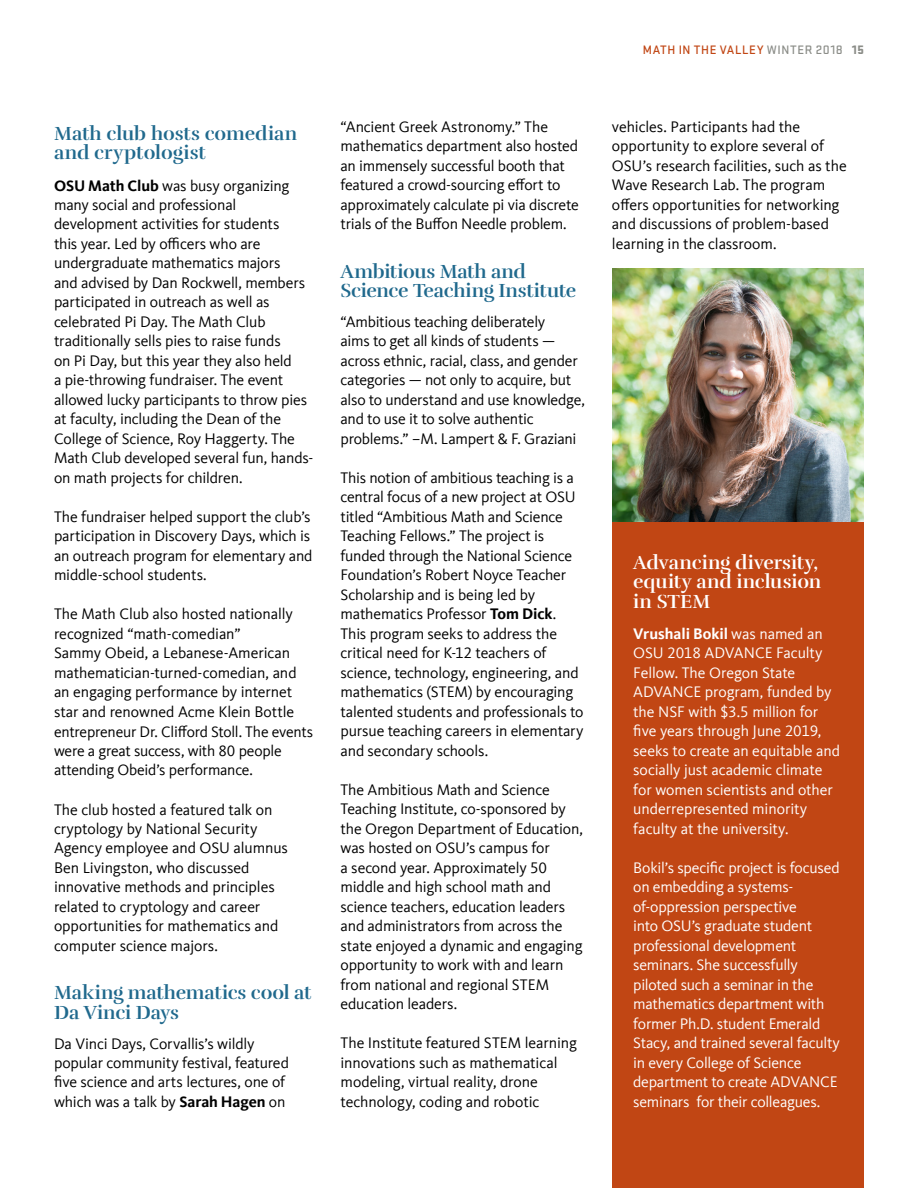
<style>
.page{position:relative;width:918px;height:1188px;background:#fff}
.page>*{position:absolute;margin:0;border:0;box-sizing:border-box;transform-origin:0 0}
.t1{font:19.5px/19.5px "Rufina Stencil Bold";letter-spacing:-.005em;color:#20698d}
.t2{font:19.5px/19.5px "Rufina Stencil Bold";color:#fff}
.t3{font:15.75px/19.5px "Kievit Offc";letter-spacing:-.01em;color:#000}
.t4{font:15.75px/19.5px "Kievit Offc";letter-spacing:-.01em;color:#fff}
.t5{font:500 12.75px "Stratum 2";letter-spacing:.055em;color:#c14614}
.s1{font-weight:700}
.s2{color:#8b8d88}
.s3{font-weight:900;color:#8b8d88}
</style>
<div class="page">
<div style="left:612px;top:522px;width:252px;height:666px;background:#c14614"></div>
<img style="left:612px;top:268px;width:252px;height:254px">
<p class="t1" style="left:54px;top:124px;width:245px">Math club hosts comedian and cryptologist</p>
<p class="t3" style="left:54px;top:176px;width:261px"><span class="s1">OSU Math Club</span> was busy organizing many social and professional development activities for students<br>this year. Led by officers who are undergraduate mathematics majors<br>and advised by Dan Rockwell, members participated in outreach as well as celebrated Pi Day. The Math Club traditionally sells pies to raise funds<br>on Pi Day, but this year they also held<br>a pie-throwing fundraiser. The event allowed lucky participants to throw pies at faculty, including the Dean of the College of Science, Roy Haggerty. The Math Club developed several fun, hands&shy;on math projects for children.</p>
<p class="t3" style="left:54px;top:507px;width:260px">The fundraiser helped support the club’s participation in Discovery Days, which is an outreach program for elementary and middle-school students.</p>
<p class="t3" style="left:54px;top:605px;width:261px">The Math Club also hosted nationally recognized “math-comedian”<br>Sammy Obeid, a Lebanese-American mathematician-turned-comedian, and an engaging performance by internet star and renowned Acme Klein Bottle entrepreneur Dr. Clifford Stoll. The events were a great success, with 80 people attending Obeid’s performance.</p>
<p class="t3" style="left:54px;top:800px;width:236px">The club hosted a featured talk on cryptology by National Security<br>Agency employee and OSU alumnus<br>Ben Livingston, who discussed innovative methods and principles related to cryptology and career opportunities for mathematics and computer science majors.</p>
<p class="t1" style="left:54px;top:983px;width:259px">Making mathematics cool at<br>Da Vinci Days</p>
<p class="t3" style="left:54px;top:1034px;width:236px">Da Vinci Days, Corvallis’s wildly popular community festival, featured five science and arts lectures, one of which was a talk by <span class="s1">Sarah Hagen</span> on</p>
<p class="t3" style="left:341px;top:117px;width:240px">“Ancient Greek Astronomy.” The mathematics department also hosted an immensely successful booth that featured a crowd-sourcing effort to approximately calculate pi via discrete trials of the Buffon Needle problem.</p>
<p class="t1" style="left:340px;top:261px;width:237px">Ambitious Math and<br>Science Teaching Institute</p>
<p class="t3" style="left:340px;top:312px;width:246px">“Ambitious teaching deliberately<br>aims to get all kinds of students — across ethnic, racial, class, and gender categories — not only to acquire, but also to understand and use knowledge, and to use it to solve authentic problems.” –M. Lampert &amp; F. Graziani</p>
<p class="t3" style="left:340px;top:468px;width:245px">This notion of ambitious teaching is a central focus of a new project at OSU titled “Ambitious Math and Science Teaching Fellows.” The project is funded through the National Science Foundation’s Robert Noyce Teacher Scholarship and is being led by mathematics Professor <span class="s1">Tom Dick</span>.<br>This program seeks to address the critical need for K-12 teachers of science, technology, engineering, and mathematics (STEM) by encouraging talented students and professionals to pursue teaching careers in elementary and secondary schools.</p>
<p class="t3" style="left:340px;top:780px;width:244px">The Ambitious Math and Science<br>Teaching Institute, co-sponsored by the Oregon Department of Education, was hosted on OSU’s campus for<br>a second year. Approximately 50 middle and high school math and science teachers, education leaders and administrators from across the state enjoyed a dynamic and engaging opportunity to work with and learn from national and regional STEM education leaders.</p>
<p class="t3" style="left:340px;top:1034px;width:238px">The Institute featured STEM learning innovations such as mathematical modeling, virtual reality, drone technology, coding and robotic</p>
<p class="t5" style="left:643px;top:41px;width:223px">MATH IN THE VALLEY <span class="s2">WINTER 2018</span> <span class="s3">15</span></p>
<p class="t3" style="left:612px;top:117px;width:236px">vehicles. Participants had the opportunity to explore several of OSU’s research facilities, such as the Wave Research Lab. The program offers opportunities for networking and discussions of problem-based learning in the classroom.</p>
<p class="t2" style="left:633px;top:553px;width:190px">Advancing diversity, equity and inclusion in STEM</p>
<p class="t4" style="left:633px;top:624px;width:208px"><span class="s1">Vrushali Bokil</span> was named an<br>OSU 2018 ADVANCE Faculty<br>Fellow. The Oregon State<br>ADVANCE program, funded by the NSF with $3.5 million for five years through June 2019, seeks to create an equitable and socially just academic climate for women scientists and other underrepresented minority faculty at the university.</p>
<p class="t4" style="left:633px;top:858px;width:208px">Bokil’s specific project is focused on embedding a systems&shy;of-oppression perspective<br>into OSU’s graduate student professional development seminars. She successfully piloted such a seminar in the mathematics department with former Ph.D. student Emerald<br>Stacy, and trained several faculty in every College of Science department to create ADVANCE seminars for their colleagues.</p>
</div>
